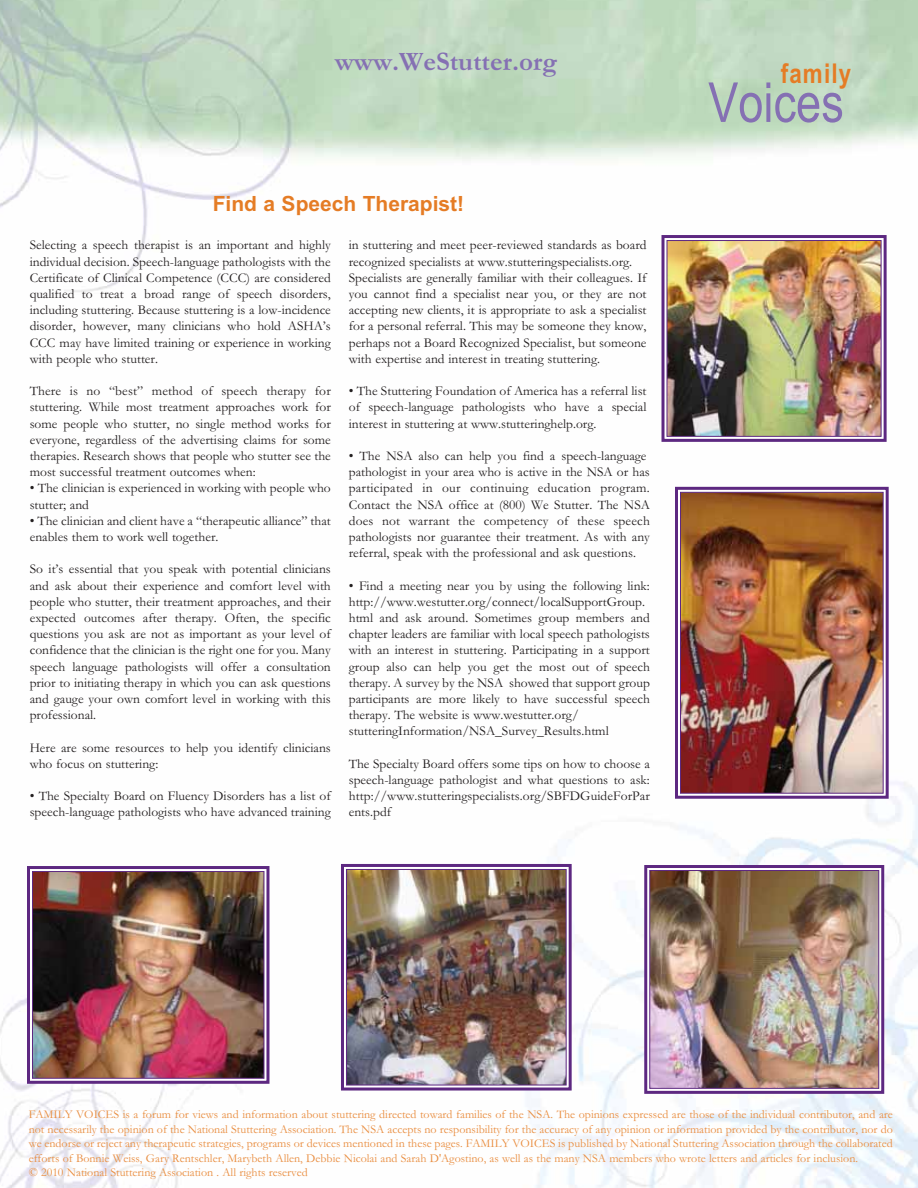
<style>
.page{position:relative;width:918px;height:1188px;background:#fff}
.page>*{position:absolute;margin:0;border:0;box-sizing:border-box;transform-origin:0 0}
.t1{font:55.05px "Arial Narrow";color:#8570b3}
.t2{font:700 27.3px "Arial Narrow";letter-spacing:.04em;color:#e57c25}
.t3{font:700 27px "Garamond";color:#8570b3}
.t4{font:700 21px "Arial";color:#e57c25}
.t5{font:13.5px/16.2px "Garamond";color:#231f20}
.t6{font:12px/14.4px "Garamond";color:#e98d3f}
</style>
<div class="page">
<img style="left:0;top:0;width:918px;height:1188px">
<img style="left:651px;top:872px;width:226px;height:215px">
<div style="left:644px;top:865px;width:240px;height:229px;border:3px solid #5d2881"></div>
<div style="left:649px;top:870px;width:230px;height:219px;border:1px solid #5d2881"></div>
<img style="left:348px;top:871px;width:217px;height:213px">
<div style="left:341px;top:864px;width:231px;height:227px;border:3px solid #5d2881"></div>
<div style="left:346px;top:869px;width:221px;height:217px;border:1px solid #5d2881"></div>
<img style="left:34px;top:873px;width:228px;height:204px">
<div style="left:27px;top:866px;width:242px;height:218px;border:3px solid #5d2881"></div>
<div style="left:32px;top:871px;width:232px;height:208px;border:1px solid #5d2881"></div>
<img style="left:669px;top:242px;width:211px;height:193px">
<div style="left:662px;top:235px;width:225px;height:207px;border:3px solid #5d2881"></div>
<div style="left:667px;top:240px;width:215px;height:197px;border:1px solid #5d2881"></div>
<img style="left:682px;top:494px;width:200px;height:298px">
<div style="left:675px;top:487px;width:214px;height:312px;border:3px solid #5d2881"></div>
<div style="left:680px;top:492px;width:204px;height:302px;border:1px solid #5d2881"></div>
<h3 class="t3" style="left:335px;top:51px;width:224px">www.WeStutter.org</h3>
<h3 class="t4" style="left:213px;top:196px;width:253px">Find a Speech Therapist!</h3>
<p class="t5" style="left:30px;top:239px;width:303px;text-align:justify">Selecting a speech therapist is an important and highly individual decision. Speech-language pathologists with the Certificate of Clinical Competence (CCC) are considered qualified to treat a broad range of speech disorders, including stuttering. Because stuttering is a low-incidence disorder, however, many clinicians who hold ASHA’s CCC may have limited training or experience in working with people who stutter.</p>
<p class="t5" style="left:30px;top:384px;width:303px;text-align:justify">There is no “best” method of speech therapy for stuttering. While most treatment approaches work for some people who stutter, no single method works for everyone, regardless of the advertising claims for some therapies. Research shows that people who stutter see the most successful treatment outcomes when:</p>
<p class="t5" style="left:30px;top:482px;width:303px">• The clinician is experienced in working with people who stutter; and</p>
<p class="t5" style="left:30px;top:514px;width:303px">• The clinician and client have a “therapeutic alliance” that enables them to work well together.</p>
<p class="t5" style="left:30px;top:563px;width:303px;text-align:justify">So it’s essential that you speak with potential clinicians and ask about their experience and comfort level with people who stutter, their treatment approaches, and their expected outcomes after therapy. Often, the specific questions you ask are not as important as your level of confidence that the clinician is the right one for you. Many speech language pathologists will offer a consultation prior to initiating therapy in which you can ask questions and gauge your own comfort level in working with this professional.</p>
<p class="t5" style="left:30px;top:741px;width:303px">Here are some resources to help you identify clinicians who focus on stuttering:</p>
<p class="t5" style="left:30px;top:789px;width:303px">• The Specialty Board on Fluency Disorders has a list of speech-language pathologists who have advanced training</p>
<p class="t5" style="left:349px;top:239px;width:299px">in stuttering and meet peer-reviewed standards as board recognized specialists at www.stutteringspecialists.org.<br>Specialists are generally familiar with their colleagues. If you cannot find a specialist near you, or they are not accepting new clients, it is appropriate to ask a specialist for a personal referral. This may be someone they know, perhaps not a Board Recognized Specialist, but someone with expertise and interest in treating stuttering.</p>
<p class="t5" style="left:349px;top:384px;width:299px;text-align:justify">• The Stuttering Foundation of America has a referral list of speech-language pathologists who have a special interest in stuttering at www.stutteringhelp.org.</p>
<p class="t5" style="left:349px;top:449px;width:303px">• The NSA also can help you find a speech-language pathologist in your area who is active in the NSA or has participated in our continuing education program.<br>Contact the NSA office at (800) We Stutter. The NSA does not warrant the competency of these speech pathologists nor guarantee their treatment. As with any referral, speak with the professional and ask questions.</p>
<p class="t5" style="left:349px;top:579px;width:303px">• Find a meeting near you by using the following link: http://www.westutter.org/connect/localSupportGroup. html and ask around. Sometimes group members and chapter leaders are familiar with local speech pathologists with an interest in stuttering. Participating in a support group also can help you get the most out of speech therapy. A survey by the NSA showed that support group participants are more likely to have successful speech therapy. The website is www.westutter.org/ stutteringInformation/NSA_Survey_Results.html</p>
<p class="t5" style="left:349px;top:757px;width:303px;text-align:justify">The Specialty Board offers some tips on how to choose a speech-language pathologist and what questions to ask: http://www.stutteringspecialists.org/SBFDGuideForPar ents.pdf</p>
<h2 class="t2" style="left:781px;top:58px;width:72px">family</h2>
<h1 class="t1" style="left:708px;top:71px;width:137px">Voices</h1>
<p class="t6" style="left:29px;top:1109px;width:866px">FAMILY VOICES is a forum for views and information about stuttering directed toward families of the NSA. The opinions expressed are those of the individual contributor, and are not necessarily the opinion of the National Stuttering Association. The NSA accepts no responsibility for the accuracy of any opinion or information provided by the contributor, nor do we endorse or reject any therapeutic strategies, programs or devices mentioned in these pages. FAMILY VOICES is published by National Stuttering Association through the collaborated efforts of Bonnie Weiss, Gary Rentschler, Marybeth Allen, Debbie Nicolai and Sarah D'Agostino, as well as the many NSA members who wrote letters and articles for inclusion.<br>© 2010 National Stuttering Association . All rights reserved</p>
</div>
